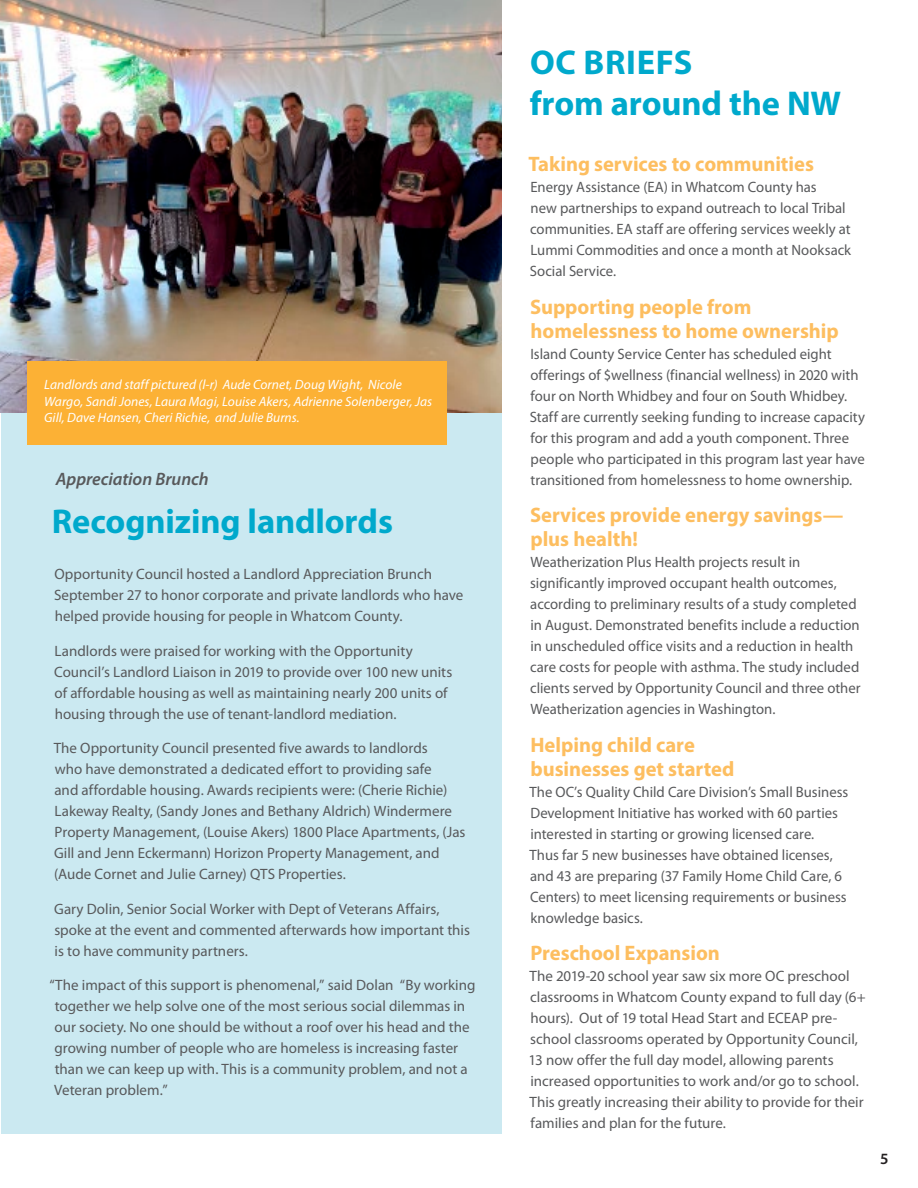
<style>
.page{position:relative;width:918px;height:1188px;background:#fff}
.page>*{position:absolute;margin:0;border:0;box-sizing:border-box;transform-origin:0 0}
.t1{font:700 34.5px/41.4px "Myriad Pro";letter-spacing:-.005em;color:#00a9cc}
.a_OC_donor_form_sans{font:700 21px/24px "Myriad Pro";color:#fdbe60}
.a_OC_donor_form_sans-2{font:italic 600 18px "Myriad Pro";letter-spacing:-.005em;color:#58595b}
.t2{font:600 15.75px "Myriad Pro";color:#231f20}
.a_OC_donor_form_sans-3{font:15px/21px "Myriad Pro";color:#58595b}
.a_OC_donor_form_sans-4{font:italic 13.5px/16.5px "Myriad Pro";letter-spacing:.005em;color:#fff}
</style>
<div class="page">
<div style="left:1px;top:411px;width:500px;height:723px;background:#cbe9f1"></div>
<img style="left:0;top:0;width:501px;height:412px">
<div style="left:27px;top:362px;width:420px;height:83px;background:#fcb135"></div>
<p class="a_OC_donor_form_sans-4" style="left:44px;top:376px;width:389px">Landlords and staff pictured (l-r) Aude Cornet, Doug Wight, Nicole<br>Wargo, Sandi Jones, Laura Magi, Louise Akers, Adrienne Solenberger, Jas<br>Gill, Dave Hansen, Cheri Richie, and Julie Burns.</p>
<p class="a_OC_donor_form_sans-2" style="left:56px;top:467px;width:154px">Appreciation Brunch</p>
<p class="t1" style="left:52px;top:500px;width:343px">Recognizing landlords</p>
<p class="a_OC_donor_form_sans-3" style="left:54px;top:564px;width:411px">Opportunity Council hosted a Landlord Appreciation Brunch<br>September 27 to honor corporate and private landlords who have helped provide housing for people in Whatcom County.</p>
<p class="a_OC_donor_form_sans-3" style="left:54px;top:640px;width:400px">Landlords were praised for working with the Opportunity Council’s Landlord Liaison in 2019 to provide over 100 new units of affordable housing as well as maintaining nearly 200 units of housing through the use of tenant-landlord mediation.</p>
<p class="a_OC_donor_form_sans-3" style="left:54px;top:738px;width:413px">The Opportunity Council presented five awards to landlords<br>who have demonstrated a dedicated effort to providing safe<br>and affordable housing. Awards recipients were: (Cherie Richie)<br>Lakeway Realty, (Sandy Jones and Bethany Aldrich) Windermere Property Management, (Louise Akers) 1800 Place Apartments, (Jas Gill and Jenn Eckermann) Horizon Property Management, and (Aude Cornet and Julie Carney) QTS Properties.</p>
<p class="a_OC_donor_form_sans-3" style="left:54px;top:898px;width:417px">Gary Dolin, Senior Social Worker with Dept of Veterans Affairs, spoke at the event and commented afterwards how important this is to have community partners.</p>
<p class="a_OC_donor_form_sans-3" style="left:54px;top:975px;width:423px;text-indent:-5px">“The impact of this support is phenomenal,” said Dolan “By working together we help solve one of the most serious social dilemmas in our society. No one should be without a roof over his head and the growing number of people who are homeless is increasing faster than we can keep up with. This is a community problem, and not a Veteran problem.”</p>
<p class="t1" style="left:530px;top:40px;width:313px">OC BRIEFS<br>from around the NW</p>
<p class="a_OC_donor_form_sans" style="left:528px;top:152px;width:287px">Taking services to communities</p>
<p class="a_OC_donor_form_sans-3" style="left:530px;top:177px;width:323px">Energy Assistance (EA) in Whatcom County has<br>new partnerships to expand outreach to local Tribal communities. EA staff are offering services weekly at Lummi Commodities and once a month at Nooksack Social Service.</p>
<p class="a_OC_donor_form_sans" style="left:530px;top:294px;width:310px">Supporting people from homelessness to home ownership</p>
<p class="a_OC_donor_form_sans-3" style="left:530px;top:343px;width:337px">Island County Service Center has scheduled eight offerings of $wellness (financial wellness) in 2020 with four on North Whidbey and four on South Whidbey.<br>Staff are currently seeking funding to increase capacity for this program and add a youth component. Three people who participated in this program last year have transitioned from homelessness to home ownership.</p>
<p class="a_OC_donor_form_sans" style="left:530px;top:503px;width:315px">Services provide energy savings— plus health!</p>
<p class="a_OC_donor_form_sans-3" style="left:530px;top:552px;width:332px">Weatherization Plus Health projects result in significantly improved occupant health outcomes, according to preliminary results of a study completed in August. Demonstrated benefits include a reduction in unscheduled office visits and a reduction in health care costs for people with asthma. The study included clients served by Opportunity Council and three other Weatherization agencies in Washington.</p>
<p class="a_OC_donor_form_sans" style="left:530px;top:732px;width:206px">Helping child care businesses get started</p>
<p class="a_OC_donor_form_sans-3" style="left:529px;top:781px;width:320px">The OC’s Quality Child Care Division’s Small Business Development Initiative has worked with 60 parties interested in starting or growing licensed care.<br>Thus far 5 new businesses have obtained licenses, and 43 are preparing (37 Family Home Child Care, 6<br>Centers) to meet licensing requirements or business knowledge basics.</p>
<p class="a_OC_donor_form_sans" style="left:530px;top:941px;width:191px">Preschool Expansion</p>
<p class="a_OC_donor_form_sans-3" style="left:529px;top:966px;width:339px">The 2019-20 school year saw six more OC preschool classrooms in Whatcom County expand to full day (6+ hours). Out of 19 total Head Start and ECEAP pre&shy;school classrooms operated by Opportunity Council, 13 now offer the full day model, allowing parents increased opportunities to work and/or go to school.<br>This greatly increasing their ability to provide for their families and plan for the future.</p>
<p class="t2" style="left:880px;top:1149px;width:10px">5</p>
</div>
